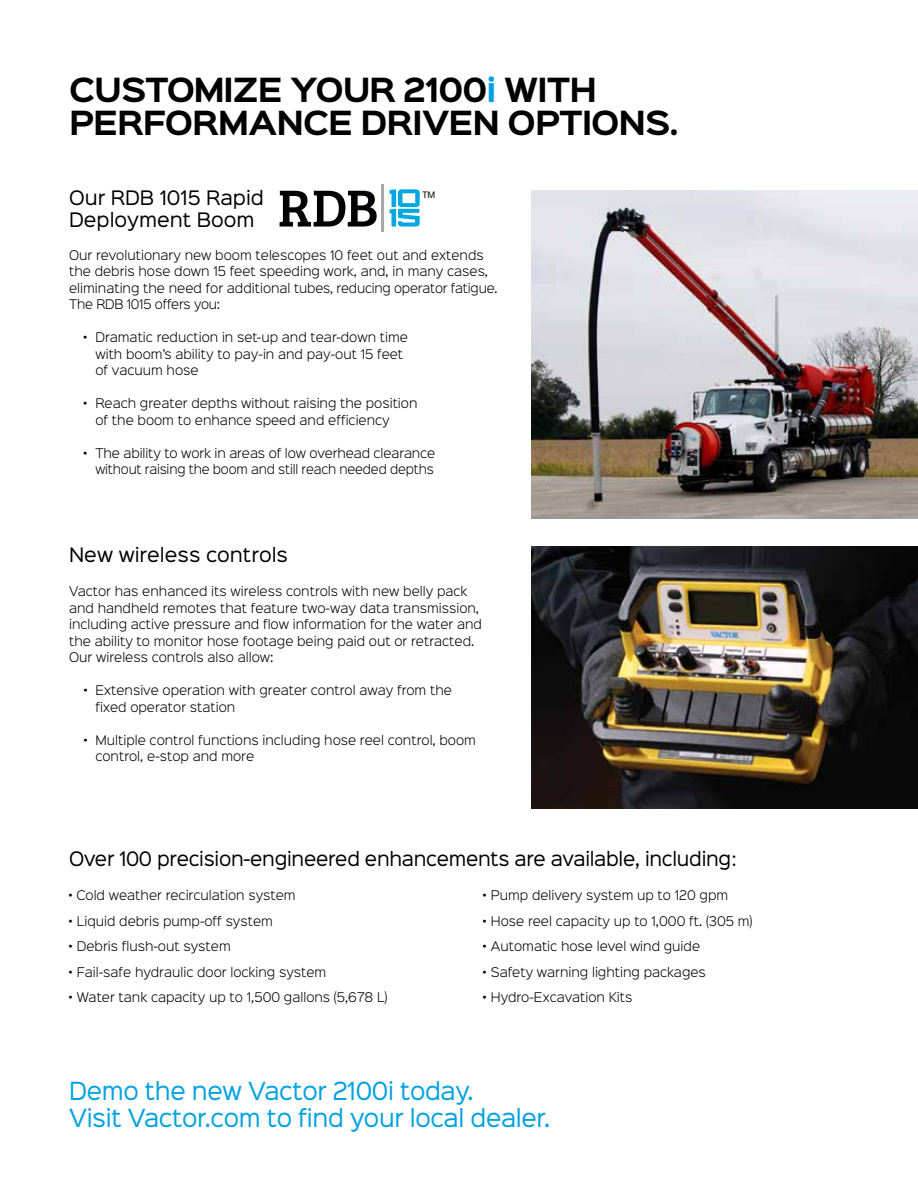
<style>
.page{position:relative;width:918px;height:1188px;background:#fff}
.page>*{position:absolute;margin:0;border:0;box-sizing:border-box;transform-origin:0 0}
.t1{font:700 30px/33px "Sinkin Sans 700";letter-spacing:-.03em;color:#000}
.t2{font:22.5px/27px "Sinkin Sans 400";letter-spacing:-.015em;color:#00a1e1}
.t3{font:18px/21.6px "Sinkin Sans 400";letter-spacing:-.015em;color:#000}
.t4{font:300 12px/16.5px "Sinkin Sans 300";color:#000}
.t5{font:9px "Helvetica Neue";color:#000}
.s1{color:#00a1e1}
.s2{font-family:"Avenir";font-size:22.5px}
</style>
<div class="page">
<img style="left:532px;top:191px;width:386px;height:328px">
<img style="left:532px;top:547px;width:386px;height:262px">
<svg style="left:280px;top:191px;width:97px;height:36px"></svg>
<svg style="left:390px;top:189px;width:30px;height:38px"></svg>
<hr style="left:382px;top:184px;width:2px;height:48px;background:#a7a9ac">
<h1 class="t1" style="left:69px;top:75px;width:612px">CUSTOMIZE YOUR 2100<span class="s1">i</span> WITH<br>PERFORMANCE DRIVEN OPTIONS.</h1>
<h3 class="t3" style="left:69px;top:186px;width:196px">Our RDB 1015 Rapid<br>Deployment Boom</h3>
<p class="t4" style="left:69px;top:246px;width:430px">Our revolutionary new boom telescopes 10 feet out and extends the debris hose down 15 feet speeding work, and, in many cases, eliminating the need for additional tubes, reducing operator fatigue.<br>The RDB 1015 offers you:</p>
<p class="t4" style="left:95px;top:328px;width:314px;text-indent:-11px">• Dramatic reduction in set-up and tear-down time with boom’s ability to pay-in and pay-out 15 feet of vacuum hose</p>
<p class="t4" style="left:95px;top:394px;width:324px;text-indent:-11px">• Reach greater depths without raising the position of the boom to enhance speed and efficiency</p>
<p class="t4" style="left:84px;top:444px;width:353px;text-align:right">• The ability to work in areas of low overhead clearance without raising the boom and still reach needed depths</p>
<p class="t5" style="left:422px;top:188px;width:15px">TM</p>
<h3 class="t3" style="left:69px;top:542px;width:220px">New wireless controls</h3>
<p class="t4" style="left:69px;top:582px;width:414px">Vactor has enhanced its wireless controls with new belly pack and handheld remotes that feature two-way data transmission, including active pressure and flow information for the water and the ability to monitor hose footage being paid out or retracted.<br>Our wireless controls also allow:</p>
<p class="t4" style="left:95px;top:681px;width:358px;text-indent:-11px">• Extensive operation with greater control away from the fixed operator station</p>
<p class="t4" style="left:95px;top:731px;width:382px;text-indent:-11px">• Multiple control functions including hose reel control, boom control, e-stop and more</p>
<h3 class="t3" style="left:69px;top:847px;width:670px">Over 100 precision-engineered enhancements are available, including<span class="s2">:</span></h3>
<p class="t4" style="left:69px;top:886px;width:228px">• Cold weather recirculation system</p>
<p class="t4" style="left:69px;top:912px;width:205px">• Liquid debris pump-off system</p>
<p class="t4" style="left:69px;top:937px;width:163px">• Debris flush-out system</p>
<p class="t4" style="left:69px;top:963px;width:259px">• Fail-safe hydraulic door locking system</p>
<p class="t4" style="left:69px;top:988px;width:320px">• Water tank capacity up to 1,500 gallons (5,678 L)</p>
<p class="t4" style="left:483px;top:886px;width:247px">• Pump delivery system up to 120 gpm</p>
<p class="t4" style="left:483px;top:912px;width:271px">• Hose reel capacity up to 1,000 ft. (305 m)</p>
<p class="t4" style="left:483px;top:937px;width:219px">• Automatic hose level wind guide</p>
<p class="t4" style="left:483px;top:963px;width:224px">• Safety warning lighting packages</p>
<p class="t4" style="left:483px;top:988px;width:151px">• Hydro-Excavation Kits</p>
<h2 class="t2" style="left:69px;top:1075px;width:483px">Demo the new Vactor 2100i today.<br>Visit Vactor.com to find your local dealer.</h2>
</div>
